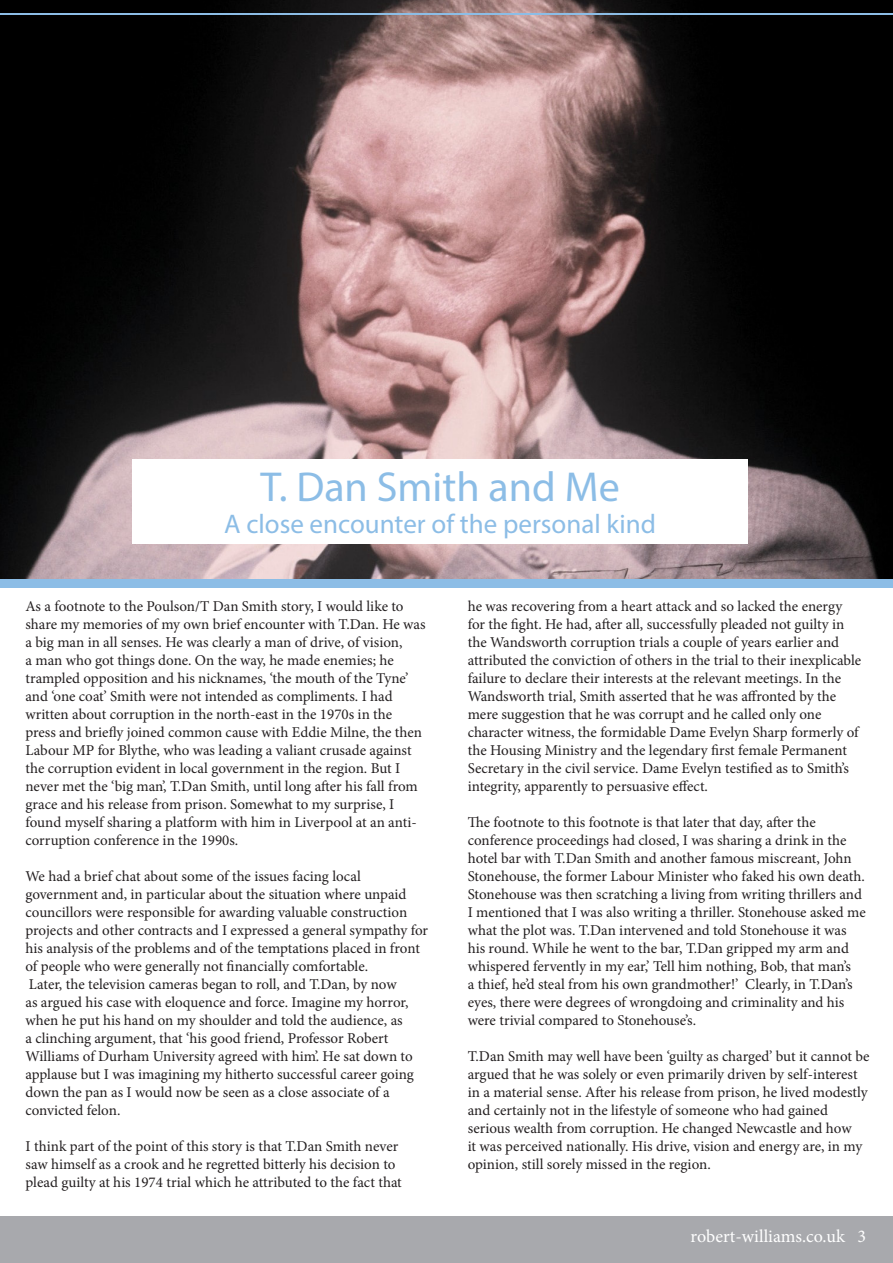
<style>
.page{position:relative;width:893px;height:1263px;background:#fff}
.page>*{position:absolute;margin:0;border:0;box-sizing:border-box;transform-origin:0 0}
.t1{font:42px "Myriad Pro";color:#8cbde6}
.t2{font:27px "Myriad Pro";color:#8cbde6}
.t3{font:18px "Minion Pro";color:#fff}
.t4{font:15px/18px "Minion Pro";letter-spacing:-.005em;color:#231f20}
</style>
<div class="page">
<img style="left:0;top:0;width:893px;height:579px">
<div style="left:133px;top:459px;width:615px;height:85px;background:#fff"></div>
<div style="left:0;top:1217px;width:893px;height:46px;background:#a8a9ad"></div>
<hr style="left:0;top:13px;width:893px;height:2px;background:#8cbde6">
<div style="left:0;top:579px;width:893px;height:8px;background:#8cbde6"></div>
<p class="t1" style="left:260px;top:461px;width:361px">T. Dan Smith and Me</p>
<p class="t2" style="left:224px;top:508px;width:433px">A close encounter of the personal kind</p>
<p class="t4" style="left:26px;top:597px;width:402px">As a footnote to the Poulson/T Dan Smith story, I would like to share my memories of my own brief encounter with T.Dan. He was a big man in all senses. He was clearly a man of drive, of vision,<br>a man who got things done. On the way, he made enemies; he trampled opposition and his nicknames, ‘the mouth of the Tyne’ and ‘one coat’ Smith were not intended as compliments. I had written about corruption in the north-east in the 1970s in the press and briefly joined common cause with Eddie Milne, the then Labour MP for Blythe, who was leading a valiant crusade against the corruption evident in local government in the region. But I never met the ‘big man’, T.Dan Smith, until long after his fall from grace and his release from prison. Somewhat to my surprise, I found myself sharing a platform with him in Liverpool at an anti&shy;corruption conference in the 1990s.</p>
<p class="t4" style="left:26px;top:867px;width:404px">We had a brief chat about some of the issues facing local government and, in particular about the situation where unpaid councillors were responsible for awarding valuable construction projects and other contracts and I expressed a general sympathy for his analysis of the problems and of the temptations placed in front of people who were generally not financially comfortable.</p>
<p class="t4" style="left:26px;top:975px;width:390px">Later, the television cameras began to roll, and T.Dan, by now<br>as argued his case with eloquence and force. Imagine my horror, when he put his hand on my shoulder and told the audience, as<br>a clinching argument, that ‘his good friend, Professor Robert Williams of Durham University agreed with him’. He sat down to applause but I was imagining my hitherto successful career going down the pan as I would now be seen as a close associate of a convicted felon.</p>
<p class="t4" style="left:26px;top:1137px;width:378px">I think part of the point of this story is that T.Dan Smith never saw himself as a crook and he regretted bitterly his decision to plead guilty at his 1974 trial which he attributed to the fact that</p>
<p class="t4" style="left:468px;top:597px;width:395px">he was recovering from a heart attack and so lacked the energy for the fight. He had, after all, successfully pleaded not guilty in the Wandsworth corruption trials a couple of years earlier and attributed the conviction of others in the trial to their inexplicable failure to declare their interests at the relevant meetings. In the Wandsworth trial, Smith asserted that he was affronted by the mere suggestion that he was corrupt and he called only one character witness, the formidable Dame Evelyn Sharp formerly of the Housing Ministry and the legendary first female Permanent Secretary in the civil service. Dame Evelyn testified as to Smith’s integrity, apparently to persuasive effect.</p>
<p class="t4" style="left:468px;top:813px;width:399px">The footnote to this footnote is that later that day, after the conference proceedings had closed, I was sharing a drink in the hotel bar with T.Dan Smith and another famous miscreant, John Stonehouse, the former Labour Minister who faked his own death.<br>Stonehouse was then scratching a living from writing thrillers and I mentioned that I was also writing a thriller. Stonehouse asked me what the plot was. T.Dan intervened and told Stonehouse it was his round. While he went to the bar, T.Dan gripped my arm and whispered fervently in my ear,’ Tell him nothing, Bob, that man’s<br>a thief, he’d steal from his own grandmother!’ Clearly, in T.Dan’s eyes, there were degrees of wrongdoing and criminality and his were trivial compared to Stonehouse’s.</p>
<p class="t4" style="left:468px;top:1047px;width:403px">T.Dan Smith may well have been ‘guilty as charged’ but it cannot be argued that he was solely or even primarily driven by self-interest in a material sense. After his release from prison, he lived modestly and certainly not in the lifestyle of someone who had gained serious wealth from corruption. He changed Newcastle and how<br>it was perceived nationally. His drive, vision and energy are, in my opinion, still sorely missed in the region.</p>
<p class="t3" style="left:691px;top:1224px;width:177px">robert-williams.co.uk 3</p>
</div>
